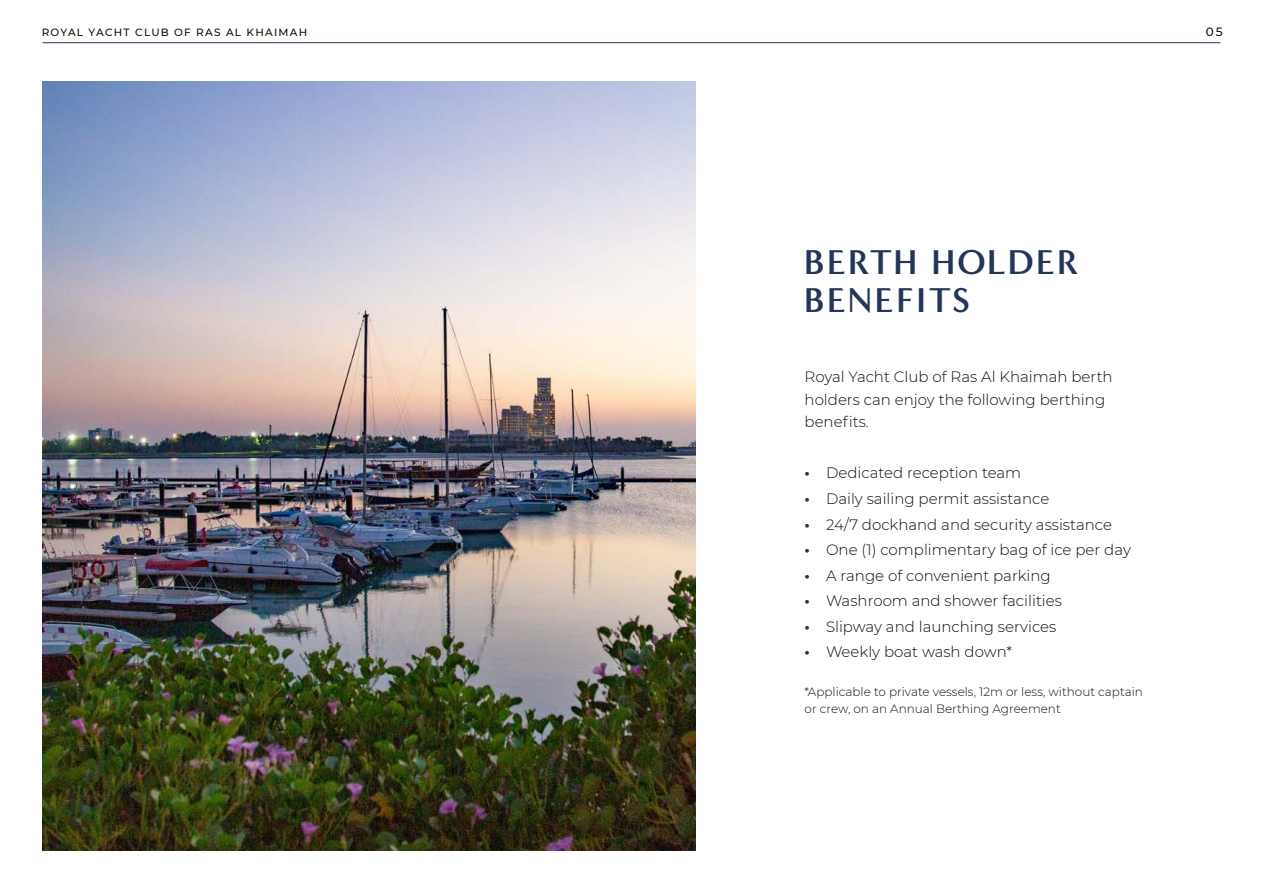
<style>
.page{position:relative;width:1263px;height:893px;background:#fff}
.page>*{position:absolute;margin:0;border:0;box-sizing:border-box;transform-origin:0 0}
.t1{font:700 35.25px/38.1px "Minerva Modern";letter-spacing:.055em;color:#233559}
.t2{font:300 15px/22.5px "Montserrat";color:#0e0e09}
.t3{font:300 12px/16.5px "Montserrat";color:#0e0e09}
.t4{font:500 12px "Montserrat";color:#0e0e09}
.t5{font:500 10.5px "Montserrat";letter-spacing:.12em;color:#0e0e09}
.s1{font-weight:700;color:#233559}
</style>
<div class="page">
<hr style="left:43px;top:42px;width:1177px;height:1px;background:#233559">
<img style="left:43px;top:81px;width:652px;height:769px">
<p class="t5" style="left:42px;top:25px;width:267px">ROYAL YACHT CLUB OF RAS AL KHAIMAH</p>
<p class="t4" style="left:1206px;top:23px;width:18px">05</p>
<h1 class="t1" style="left:804px;top:243px;width:276px">BERTH HOLDER<br>BENEFITS</h1>
<p class="t2" style="left:804px;top:365px;width:310px">Royal Yacht Club of Ras Al Khaimah berth holders can enjoy the following berthing benefits.</p>
<p class="t2" style="left:804px;top:461px;width:218px"><span class="s1">•</span> Dedicated reception team</p>
<p class="t2" style="left:804px;top:487px;width:246px"><span class="s1">•</span> Daily sailing permit assistance</p>
<p class="t2" style="left:804px;top:512px;width:309px"><span class="s1">•</span> 24/7 dockhand and security assistance</p>
<p class="t2" style="left:804px;top:538px;width:328px"><span class="s1">•</span> One (1) complimentary bag of ice per day</p>
<p class="t2" style="left:804px;top:563px;width:248px"><span class="s1">•</span> A range of convenient parking</p>
<p class="t2" style="left:804px;top:589px;width:259px"><span class="s1">•</span> Washroom and shower facilities</p>
<p class="t2" style="left:804px;top:614px;width:253px"><span class="s1">•</span> Slipway and launching services</p>
<p class="t2" style="left:804px;top:640px;width:209px"><span class="s1">•</span> Weekly boat wash down*</p>
<p class="t3" style="left:804px;top:683px;width:340px">*Applicable to private vessels, 12m or less, without captain or crew, on an Annual Berthing Agreement</p>
</div>
